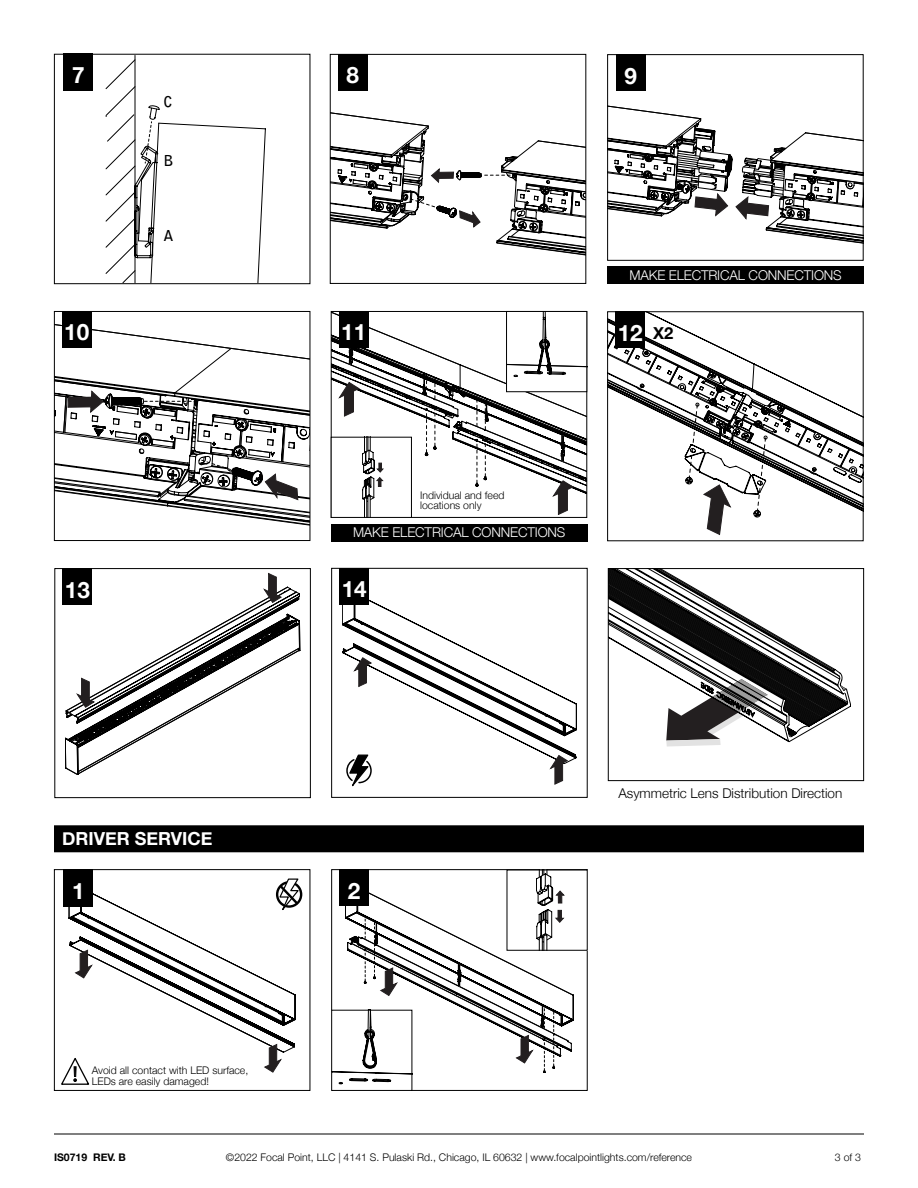
<style>
.page{position:relative;width:918px;height:1188px;background:#fff}
.page>*{position:absolute;margin:0;border:0;box-sizing:border-box;transform-origin:0 0}
.t1{font:300 23.55px "Helvetica Neue";color:#fff}
.t2{font:700 22.5px "Helvetica Neue";color:#fff}
.t3{font:700 18px "Helvetica Neue";color:#fff}
.t4{font:700 16.5px "Helvetica Neue";color:#000}
.t5{font:700 15px "Bell Gothic Std";color:#000}
.t6{font:300 13.5px "Helvetica Neue";letter-spacing:-.01em;color:#fff}
.t7{font:300 13.5px "Helvetica Neue";color:#000}
.t8{font:300 10.5px/10.5px "Helvetica Neue";color:#000}
.t9{font:700 10.5px "Helvetica Neue";color:#000}
.s1{font-weight:700;font-size:22.5px}
</style>
<div class="page">
<hr style="left:54px;top:1134px;width:810px;height:1px;background:#000">
<div style="left:331px;top:568px;width:257px;height:230px;border:1px solid #000"></div>
<div style="left:339px;top:568px;width:30px;height:36px;background:#000"></div>
<svg style="left:342px;top:599px;width:235px;height:188px"></svg>
<svg style="left:65px;top:573px;width:235px;height:202px"></svg>
<div style="left:54px;top:568px;width:257px;height:230px;border:1px solid #000"></div>
<div style="left:63px;top:568px;width:29px;height:37px;background:#000"></div>
<svg style="left:609px;top:105px;width:253px;height:139px"></svg>
<div style="left:607px;top:54px;width:257px;height:207px;border:1px solid #000"></div>
<div style="left:616px;top:55px;width:30px;height:36px;background:#000"></div>
<svg style="left:332px;top:112px;width:252px;height:144px"></svg>
<div style="left:330px;top:54px;width:256px;height:230px;border:1px solid #000"></div>
<div style="left:338px;top:54px;width:30px;height:37px;background:#000"></div>
<svg style="left:56px;top:324px;width:252px;height:202px"></svg>
<svg style="left:56px;top:390px;width:252px;height:110px"></svg>
<div style="left:54px;top:311px;width:256px;height:230px;border:1px solid #000"></div>
<div style="left:62px;top:311px;width:30px;height:37px;background:#000"></div>
<div style="left:607px;top:267px;width:257px;height:17px;background:#000"></div>
<svg style="left:609px;top:317px;width:253px;height:218px"></svg>
<div style="left:607px;top:311px;width:257px;height:230px;border:1px solid #000"></div>
<div style="left:615px;top:312px;width:30px;height:36px;background:#000"></div>
<svg style="left:106px;top:56px;width:160px;height:226px"></svg>
<div style="left:54px;top:54px;width:256px;height:230px;border:1px solid #000"></div>
<div style="left:63px;top:54px;width:30px;height:37px;background:#000"></div>
<svg style="left:331px;top:311px;width:256px;height:207px"></svg>
<div style="left:506px;top:311px;width:81px;height:81px;border:1px solid #000"></div>
<div style="left:331px;top:524px;width:257px;height:17px;background:#000"></div>
<div style="left:55px;top:826px;width:808px;height:26px;background:#000"></div>
<div style="left:54px;top:825px;width:810px;height:27px;border:2px solid #000"></div>
<svg style="left:331px;top:870px;width:243px;height:221px"></svg>
<div style="left:331px;top:1010px;width:81px;height:81px;border:1px solid #000"></div>
<div style="left:54px;top:869px;width:256px;height:222px;border:1px solid #000"></div>
<div style="left:63px;top:869px;width:30px;height:37px;background:#000"></div>
<div style="left:276px;top:881px;width:26px;height:27px;border:2px solid #000;border-radius:50%"></div>
<svg style="left:61px;top:878px;width:240px;height:207px"></svg>
<svg style="left:610px;top:570px;width:241px;height:177px"></svg>
<div style="left:608px;top:568px;width:256px;height:213px;border:1px solid #000"></div>
<h2 class="t2" style="left:72px;top:58px;width:14px">7</h2>
<h2 class="t2" style="left:64px;top:315px;width:27px">10</h2>
<h3 class="t5" style="left:163px;top:92px;width:11px">C</h3>
<h3 class="t5" style="left:163px;top:151px;width:12px">B</h3>
<h3 class="t5" style="left:163px;top:227px;width:12px">A</h3>
<h1 class="t1" style="left:340px;top:56px;width:28px">1 1<span class="s1">8</span></h1>
<h2 class="t2" style="left:624px;top:58px;width:14px">9</h2>
<h1 class="t1" style="left:341px;top:313px;width:28px">11</h1>
<p class="t6" style="left:629px;top:265px;width:214px">MAKE ELECTRICAL CONNECTIONS</p>
<h2 class="t2" style="left:618px;top:315px;width:27px">12</h2>
<h3 class="t4" style="left:653px;top:320px;width:22px">X2</h3>
<p class="t8" style="left:420px;top:489px;width:86px">Individual and feed locations only</p>
<p class="t6" style="left:353px;top:522px;width:214px">MAKE ELECTRICAL CONNECTIONS</p>
<h1 class="t1" style="left:65px;top:571px;width:28px">11<span class="s1">13</span></h1>
<h1 class="t1" style="left:342px;top:570px;width:28px">11<span class="s1">14</span></h1>
<h3 class="t3" style="left:62px;top:825px;width:152px">DRIVER SERVICE</h3>
<h2 class="t2" style="left:72px;top:873px;width:14px">1</h2>
<h2 class="t2" style="left:348px;top:873px;width:14px">2</h2>
<p class="t8" style="left:92px;top:1065px;width:158px">Avoid all contact with LED surface,<br>LEDs are easily damaged!</p>
<p class="t7" style="left:618px;top:782px;width:226px">Asymmetric Lens Distribution Direction</p>
<p class="t9" style="left:54px;top:1149px;width:73px">IS0719 REV. B</p>
<p class="t8" style="left:226px;top:1151px;width:468px">©2022 Focal Point, LLC | 4141 S. Pulaski Rd., Chicago, IL 60632 | www.focalpointlights.com/reference</p>
<p class="t8" style="left:835px;top:1151px;width:28px">3 of 3</p>
</div>
